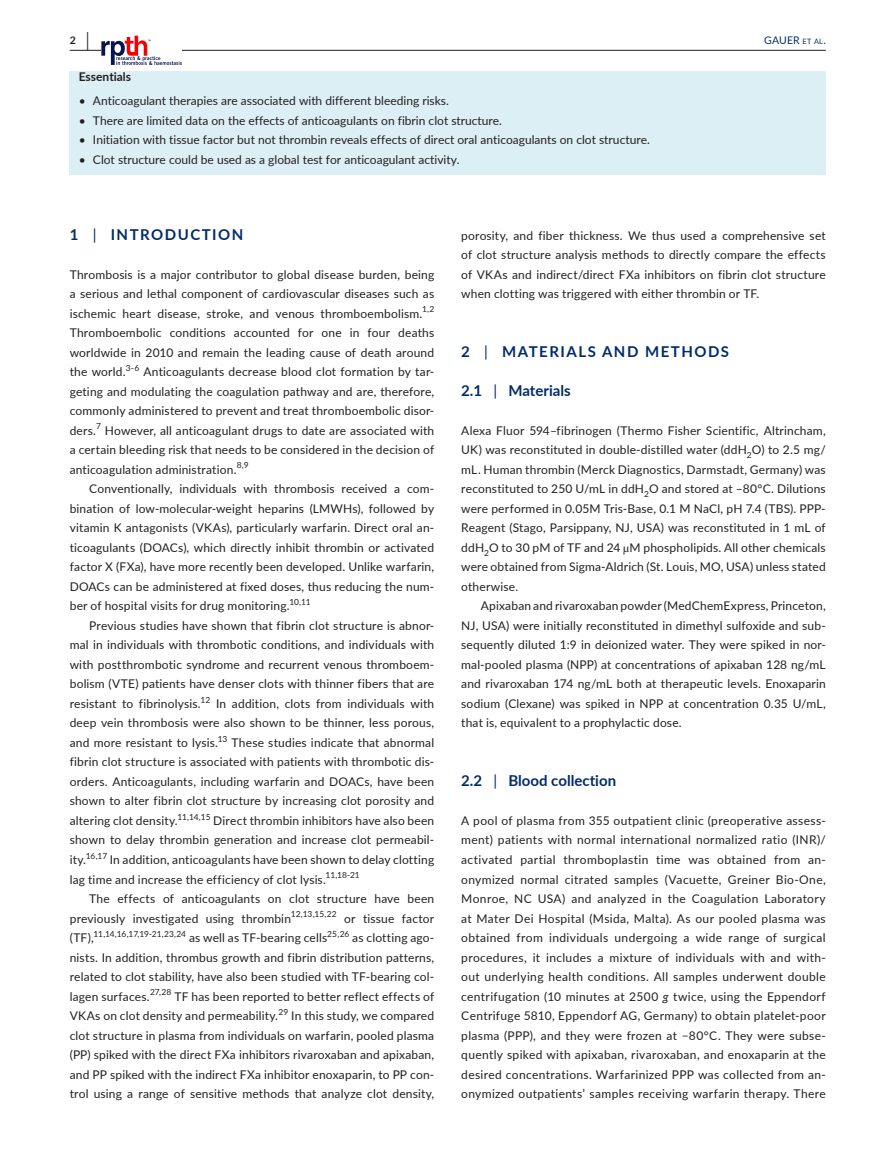
<style>
.page{position:relative;width:893px;height:1174px;background:#fff}
.page>*{position:absolute;margin:0;border:0;box-sizing:border-box;transform-origin:0 0}
.t1{font:700 15px "Lato";letter-spacing:.1em;color:#002c6b}
.t2{font:700 15px "Lato";color:#002c6b}
.t3{font:12px/19.5px "Lato";letter-spacing:.01em;color:#231f20;text-align:justify}
.t4{font:700 12px "Lato";color:#231f20}
.t5{font:10.5px "Lato";letter-spacing:.01em;color:#002c6b}
.t6{font:700 10.5px "Lato";color:#231f20}
.t7{font:8.4px "Lato";color:#231f20}
.s1{font-size:19.5px}
.s2{font-size:7.35px}
.s3{font-weight:400}
.s4{font-family:"STIX"}
.s5{font-style:italic}
</style>
<div class="page">
<hr style="left:70px;top:50px;width:756px;height:1px;background:#231f20">
<svg style="left:101px;top:36px;width:81px;height:29px"></svg>
<div style="left:70px;top:72px;width:756px;height:21px;background:#dceff4"></div>
<div style="left:70px;top:86px;width:756px;height:31px;background:#dceff4"></div>
<div style="left:70px;top:105px;width:756px;height:31px;background:#dceff4"></div>
<div style="left:70px;top:125px;width:756px;height:31px;background:#dceff4"></div>
<div style="left:70px;top:144px;width:756px;height:31px;background:#dceff4"></div>
<p class="t6" style="left:70px;top:33px;width:21px">2 <span class="s1">|</span></p>
<p class="t5" style="left:764px;top:34px;width:63px">GAUER <span class="s2">Et Al</span>.</p>
<p class="t4" style="left:79px;top:68px;width:54px">Essentials</p>
<p class="t3" style="left:79px;top:91px;width:372px">• Anticoagulant therapies are associated with different bleeding risks.</p>
<p class="t3" style="left:79px;top:110px;width:425px">• There are limited data on the effects of anticoagulants on fibrin clot structure.</p>
<p class="t3" style="left:79px;top:130px;width:573px">• Initiation with tissue factor but not thrombin reveals effects of direct oral anticoagulants on clot structure.</p>
<p class="t3" style="left:79px;top:149px;width:382px">• Clot structure could be used as a global test for anticoagulant activity.</p>
<p class="t1" style="left:70px;top:223px;width:175px">1 <span class="s3">|</span> INTRODUCTION</p>
<p class="t3" style="left:70px;top:264px;width:366px">Thrombosis is a major contributor to global disease burden, being a serious and lethal component of cardiovascular diseases such as ischemic heart disease, stroke, and venous thromboembolism.<sup>1,2<br></sup>Thromboembolic conditions accounted for one in four deaths worldwide in 2010 and remain the leading cause of death around the world.<sup>3-6</sup> Anticoagulants decrease blood clot formation by tar&shy;geting and modulating the coagulation pathway and are, therefore, commonly administered to prevent and treat thromboembolic disor&shy;ders.</p>
<p class="t7" style="left:96px;top:423px;width:6px">7</p>
<p class="t3" style="left:70px;top:420px;width:366px;text-indent:35px">However, all anticoagulant drugs to date are associated with a certain bleeding risk that needs to be considered in the decision of anticoagulation administration.</p>
<p class="t7" style="left:237px;top:459px;width:13px">8,9</p>
<p class="t3" style="left:70px;top:479px;width:366px;text-indent:20px">Conventionally, individuals with thrombosis received a com&shy;bination of low-molecular-weight heparins (LMWHs), followed by vitamin K antagonists (VKAs), particularly warfarin. Direct oral an&shy;ticoagulants (DOACs), which directly inhibit thrombin or activated factor X (FXa), have more recently been developed. Unlike warfarin, DOACs can be administered at fixed doses, thus reducing the num&shy;ber of hospital visits for drug monitoring.</p>
<p class="t7" style="left:289px;top:596px;width:23px">10,11</p>
<p class="t3" style="left:70px;top:615px;width:366px;text-indent:19px">Previous studies have shown that fibrin clot structure is abnor&shy;mal in individuals with thrombotic conditions, and individuals with with postthrombotic syndrome and recurrent venous thromboem&shy;bolism (VTE) patients have denser clots with thinner fibers that are resistant to fibrinolysis.</p>
<p class="t7" style="left:200px;top:696px;width:11px">12</p>
<p class="t3" style="left:70px;top:693px;width:366px;text-indent:146px">In addition, clots from individuals with deep vein thrombosis were also shown to be thinner, less porous, and more resistant to lysis.</p>
<p class="t7" style="left:218px;top:735px;width:11px">13</p>
<p class="t3" style="left:70px;top:732px;width:366px;text-indent:162px">These studies indicate that abnormal fibrin clot structure is associated with patients with thrombotic dis&shy;orders. Anticoagulants, including warfarin and DOACs, have been shown to alter fibrin clot structure by increasing clot porosity and altering clot density.</p>
<p class="t7" style="left:177px;top:810px;width:35px">11,14,15</p>
<p class="t3" style="left:70px;top:810px;width:366px;text-indent:144px">Direct thrombin inhibitors have also been shown to delay thrombin generation and increase clot permeabil&shy;ity.</p>
<p class="t7" style="left:86px;top:849px;width:23px">16,17</p>
<p class="t3" style="left:70px;top:849px;width:366px;text-indent:40px">In addition, anticoagulants have been shown to delay clotting lag time and increase the efficiency of clot lysis.</p>
<p class="t7" style="left:326px;top:869px;width:36px">11,18-21</p>
<p class="t3" style="left:70px;top:888px;width:366px;text-indent:20px">The effects of anticoagulants on clot structure have been previously investigated using thrombin</p>
<p class="t7" style="left:291px;top:908px;width:48px">12,13,15,22</p>
<p class="t3" style="left:344px;top:908px;width:92px">or tissue factor</p>
<p class="t3" style="left:70px;top:927px;width:26px">(TF),</p>
<p class="t7" style="left:94px;top:927px;width:94px">11,14,16,17,19-21,23,24</p>
<p class="t3" style="left:189px;top:927px;width:140px">as well as TF-bearing cells</p>
<p class="t7" style="left:327px;top:927px;width:24px">25,26</p>
<p class="t3" style="left:70px;top:927px;width:366px;text-indent:283px">as clotting ago&shy;nists. In addition, thrombus growth and fibrin distribution patterns, related to clot stability, have also been studied with TF-bearing col&shy;lagen surfaces.</p>
<p class="t7" style="left:150px;top:986px;width:23px">27,28</p>
<p class="t3" style="left:70px;top:986px;width:366px;text-indent:105px">TF has been reported to better reflect effects of<br>VKAs on clot density and permeability.</p>
<p class="t7" style="left:278px;top:1005px;width:11px">29</p>
<p class="t3" style="left:70px;top:1005px;width:366px;text-indent:221px">In this study, we compared clot structure in plasma from individuals on warfarin, pooled plasma (PP) spiked with the direct FXa inhibitors rivaroxaban and apixaban, and PP spiked with the indirect FXa inhibitor enoxaparin, to PP con&shy;trol using a range of sensitive methods that analyze clot density,</p>
<p class="t3" style="left:461px;top:225px;width:366px">porosity, and fiber thickness. We thus used a comprehensive set of clot structure analysis methods to directly compare the effects of VKAs and indirect/direct FXa inhibitors on fibrin clot structure when clotting was triggered with either thrombin or TF.</p>
<p class="t1" style="left:461px;top:340px;width:269px">2 <span class="s3">|</span> MATERIALS AND METHODS</p>
<p class="t2" style="left:461px;top:379px;width:111px">2.1 <span class="s3">|</span> Materials</p>
<p class="t3" style="left:461px;top:420px;width:366px">Alexa Fluor 594–fibrinogen (Thermo Fisher Scientific, Altrincham, UK) was reconstituted in double-distilled water (ddH<sub>2</sub>O) to 2.5 mg/ mL. Human thrombin (Merck Diagnostics, Darmstadt, Germany) was reconstituted to 250 U/mL in ddH<sub>2</sub>O and stored at –80°C. Dilutions were performed in 0.05M Tris-Base, 0.1 M NaCl, pH 7.4 (TBS). PPP-Reagent (Stago, Parsippany, NJ, USA) was reconstituted in 1 mL of ddH<sub>2</sub>O to 30 pM of TF and 24 <span class="s4">µ</span>M phospholipids. All other chemicals were obtained from Sigma-Aldrich (St. Louis, MO, USA) unless stated otherwise.</p>
<p class="t3" style="left:461px;top:596px;width:366px;text-indent:20px">Apixaban and rivaroxaban powder (MedChemExpress, Princeton, NJ, USA) were initially reconstituted in dimethyl sulfoxide and sub&shy;sequently diluted 1:9 in deionized water. They were spiked in nor&shy;mal-pooled plasma (NPP) at concentrations of apixaban 128 ng/mL and rivaroxaban 174 ng/mL both at therapeutic levels. Enoxaparin sodium (Clexane) was spiked in NPP at concentration 0.35 U/mL, that is, equivalent to a prophylactic dose.</p>
<p class="t2" style="left:461px;top:769px;width:156px">2.2 <span class="s3">|</span> Blood collection</p>
<p class="t3" style="left:461px;top:810px;width:366px">A pool of plasma from 355 outpatient clinic (preoperative assess&shy;ment) patients with normal international normalized ratio (INR)/ activated partial thromboplastin time was obtained from an&shy;onymized normal citrated samples (Vacuette, Greiner Bio-One, Monroe, NC USA) and analyzed in the Coagulation Laboratory at Mater Dei Hospital (Msida, Malta). As our pooled plasma was obtained from individuals undergoing a wide range of surgical procedures, it includes a mixture of individuals with and with&shy;out underlying health conditions. All samples underwent double centrifugation (10 minutes at 2500 <span class="s5">g</span> twice, using the Eppendorf Centrifuge 5810, Eppendorf AG, Germany) to obtain platelet-poor plasma (PPP), and they were frozen at −80°C. They were subse&shy;quently spiked with apixaban, rivaroxaban, and enoxaparin at the desired concentrations. Warfarinized PPP was collected from an&shy;onymized outpatients’ samples receiving warfarin therapy. There</p>
</div>
